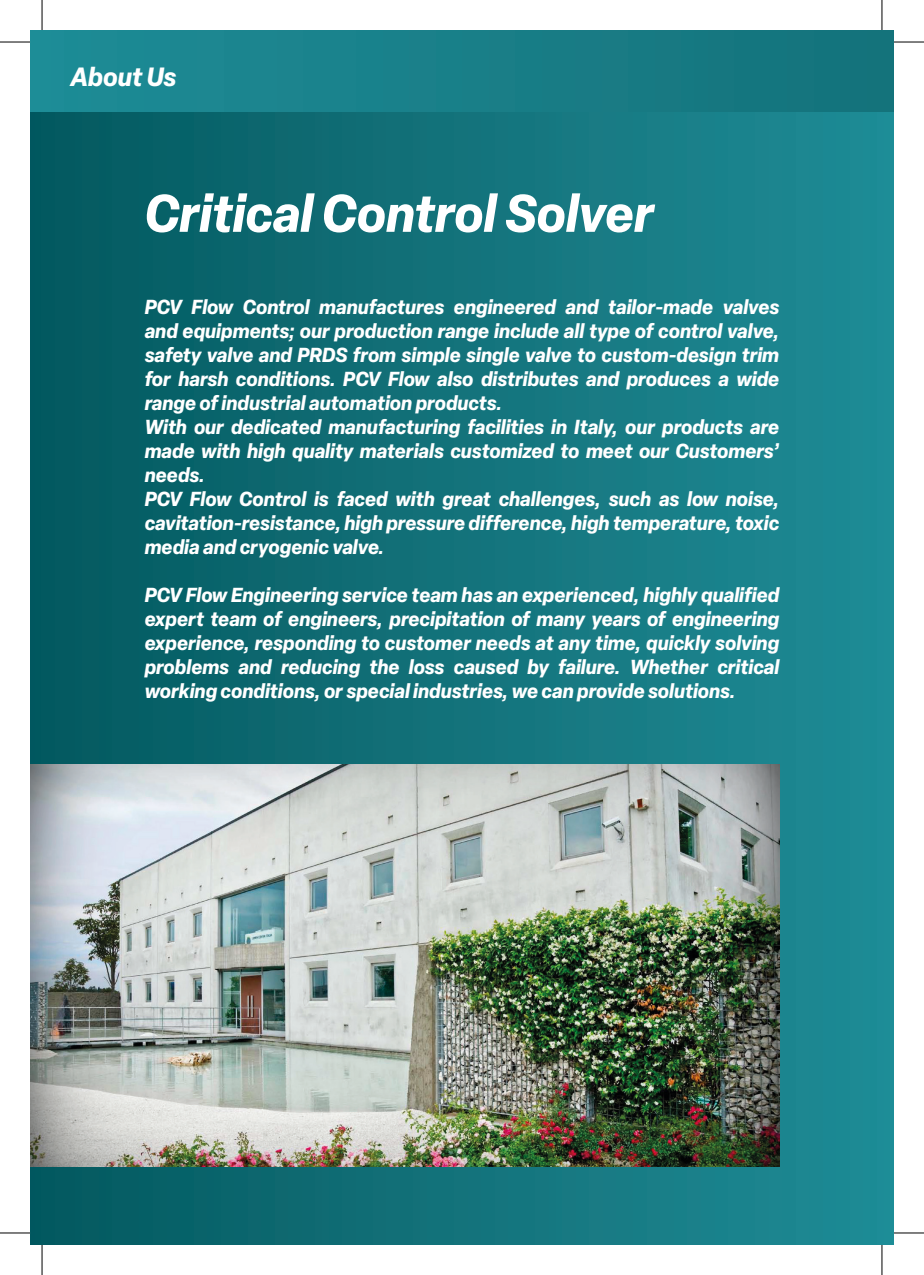
<style>
.page{position:relative;width:924px;height:1275px;background:#fff}
.page>*{position:absolute;margin:0;border:0;box-sizing:border-box;transform-origin:0 0}
.t1{font:italic 700 52px "Elza";color:#fff}
.t2{font:italic 700 26px "Elza";color:#fff}
.t3{font:italic 700 20px/24px "Elza";color:#fff;text-align:justify}
</style>
<div class="page">
<div style="left:31px;top:111px;width:861px;height:1133px;background:linear-gradient(to right,#04595f,#208c97)"></div>
<div style="left:31px;top:31px;width:861px;height:80px;background:linear-gradient(to right,#1e8c97,#14727b)"></div>
<img style="left:31px;top:764px;width:748px;height:402px">
<hr style="left:0;top:42px;width:30px;height:1px;background:#000">
<hr style="left:893px;top:42px;width:30px;height:1px;background:#000">
<hr style="left:0;top:1232px;width:30px;height:1px;background:#000">
<hr style="left:893px;top:1232px;width:30px;height:1px;background:#000">
<hr style="left:42px;top:0;width:1px;height:30px;background:#000">
<hr style="left:42px;top:1245px;width:1px;height:30px;background:#000">
<hr style="left:881px;top:0;width:1px;height:30px;background:#000">
<hr style="left:881px;top:1245px;width:1px;height:30px;background:#000">
<p class="t2" style="left:70px;top:59px;width:107px">About Us</p>
<p class="t1" style="left:145px;top:176px;width:510px">Critical Control Solver</p>
<p class="t3" style="left:145px;top:294px;width:636px">PCV Flow Control manufactures engineered and tailor-made valves and equipments; our production range include all type of control valve, safety valve and PRDS from simple single valve to custom-design trim for harsh conditions. PCV Flow also distributes and produces a wide range of industrial automation products.</p>
<p class="t3" style="left:145px;top:414px;width:636px">With our dedicated manufacturing facilities in Italy, our products are made with high quality materials customized to meet our Customers’ needs.</p>
<p class="t3" style="left:145px;top:486px;width:636px">PCV Flow Control is faced with great challenges, such as low noise, cavitation-resistance, high pressure difference, high temperature, toxic media and cryogenic valve.</p>
<p class="t3" style="left:145px;top:582px;width:636px">PCV Flow Engineering service team has an experienced, highly qualified expert team of engineers, precipitation of many years of engineering experience, responding to customer needs at any time, quickly solving problems and reducing the loss caused by failure. Whether critical working conditions, or special industries, we can provide solutions.</p>
</div>
